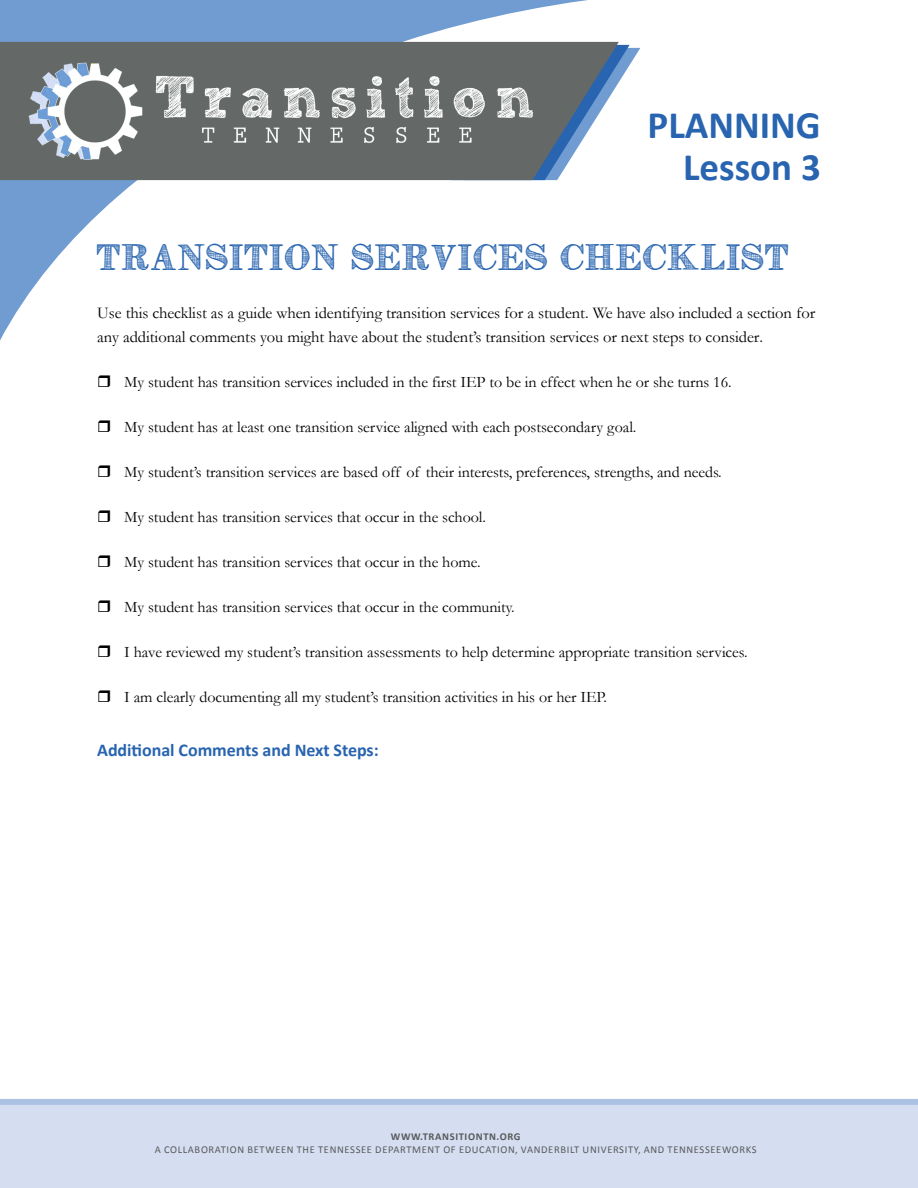
<style>
.page{position:relative;width:918px;height:1188px;background:#fff}
.page>*{position:absolute;margin:0;border:0;box-sizing:border-box;transform-origin:0 0}
.t1{font:700 39px "Calibri";color:#2864b0}
.t2{font:24px "Ornistetfb";color:#2864b0}
.t3{font:700 18px "Calibri";letter-spacing:-.005em;color:#2864b0}
.t4{font:16.5px/24px "Garamond";letter-spacing:-.005em;color:#000}
.t5{font:16.05px "Garamond";letter-spacing:-.005em;color:#000}
.t6{font:10.5px "Calibri";letter-spacing:.06em;color:#58595b}
.t7{font:700 10.5px "Calibri";letter-spacing:.06em;color:#58595b}
</style>
<div class="page">
<div style="left:0;top:1099px;width:918px;height:89px;background:#d5def1"></div>
<svg style="left:0;top:0;width:641px;height:341px"></svg>
<svg style="left:619px;top:45px;width:21px;height:135px"></svg>
<svg style="left:0;top:42px;width:619px;height:138px;background:#747e84"></svg>
<img style="left:6px;top:55px;width:547px;height:109px">
<h1 class="t1" style="left:648px;top:100px;width:175px">PLANNING</h1>
<h1 class="t1" style="left:683px;top:142px;width:139px">Lesson 3</h1>
<h2 class="t2" style="left:97px;top:244px;width:694px">TRANSITION SERVICES CHECKLIST</h2>
<h2 class="t4" style="left:97px;top:301px;width:720px">Use this checklist as a guide when identifying transition services for a student. We have also included a section for any additional comments you might have about the student’s transition services or next steps to consider.</h2>
<h2 class="t5" style="left:124px;top:373px;width:609px">My student has transition services included in the first IEP to be in effect when he or she turns 16.</h2>
<h2 class="t5" style="left:124px;top:418px;width:514px">My student has at least one transition service aligned with each postsecondary goal.</h2>
<h2 class="t5" style="left:124px;top:463px;width:599px">My student’s transition services are based off of their interests, preferences, strengths, and needs.</h2>
<h2 class="t5" style="left:124px;top:508px;width:363px">My student has transition services that occur in the school.</h2>
<h2 class="t5" style="left:124px;top:553px;width:358px">My student has transition services that occur in the home.</h2>
<h2 class="t5" style="left:124px;top:598px;width:392px">My student has transition services that occur in the community.</h2>
<h2 class="t5" style="left:124px;top:643px;width:625px">I have reviewed my student’s transition assessments to help determine appropriate transition services.</h2>
<h2 class="t5" style="left:124px;top:688px;width:484px">I am clearly documenting all my student’s transition activities in his or her IEP.</h2>
<h2 class="t3" style="left:97px;top:739px;width:283px">Additional Comments and Next Steps:</h2>
<p class="t7" style="left:391px;top:1130px;width:131px">WWW.TRANSITIONTN.ORG</p>
<p class="t6" style="left:155px;top:1143px;width:603px">A COLLABORATION BETWEEN THE TENNESSEE DEPARTMENT OF EDUCATION, VANDERBILT UNIVERSITY, AND TENNESSEEWORKS</p>
</div>
